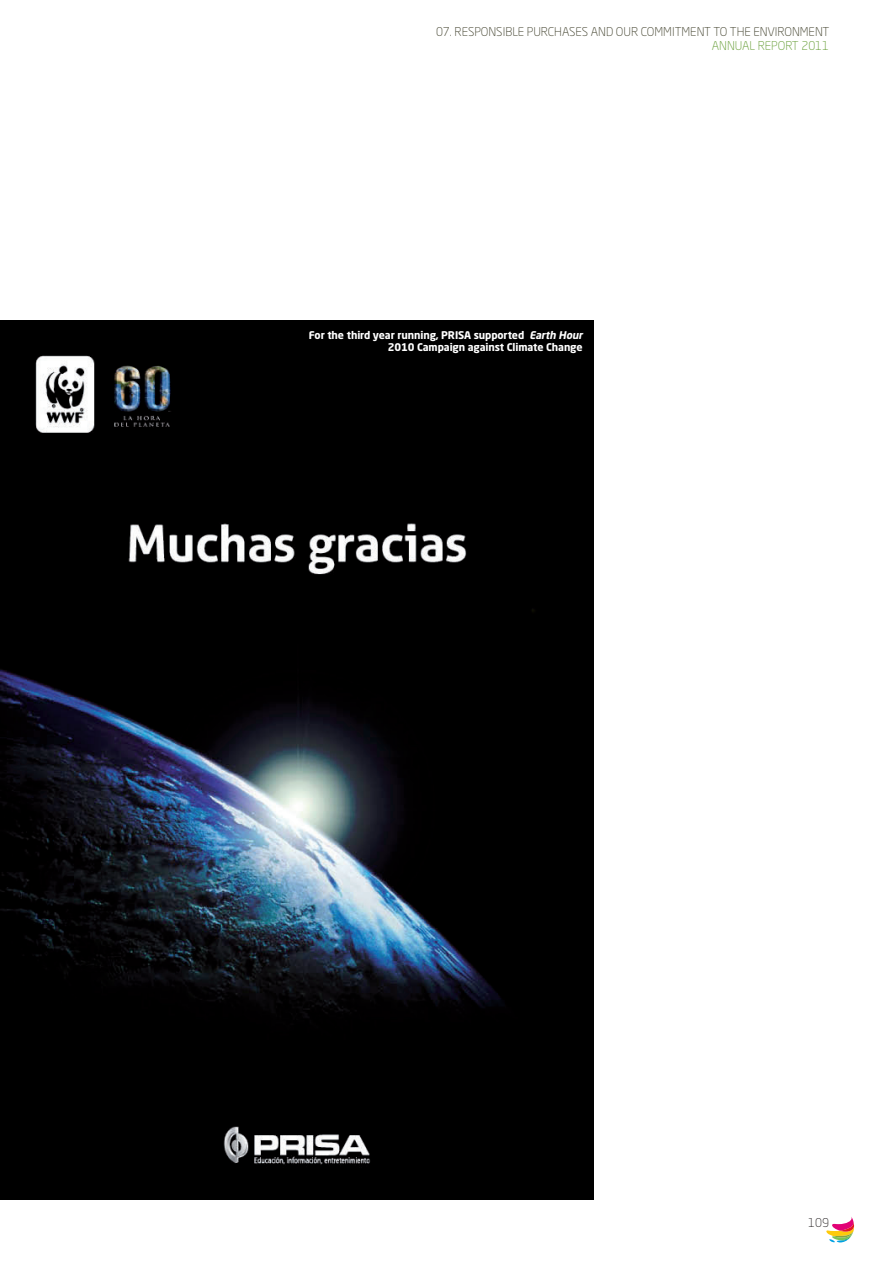
<style>
.page{position:relative;width:893px;height:1263px;background:#fff}
.page>*{position:absolute;margin:0;border:0;box-sizing:border-box;transform-origin:0 0}
.t1{font:300 12px "Neo Sans Pro";letter-spacing:.265em;color:#3e3e29}
.t2{font:300 12px "Neo Sans Pro";color:#629b31}
.t3{font:300 12px "Neo Sans Pro";color:#231f20}
.t4{font:700 10.5px/12.6px "Neo Sans Pro";letter-spacing:-.01em;color:#fff;text-align:right}
.s1{font-style:italic}
</style>
<div class="page">
<svg style="left:826px;top:1217px;width:28px;height:26px"></svg>
<img style="left:0;top:320px;width:593px;height:879px">
<p class="t1" style="left:436px;top:24px;width:140px">07. RESPONSIBLE PURCHASES</p>
<p class="t1" style="left:591px;top:24px;width:240px">AND OUR COMMITMENT TO THE ENVIRONMENT</p>
<p class="t2" style="left:712px;top:38px;width:9px">ANNUAL</p>
<p class="t2" style="left:758px;top:38px;width:73px">REPORT 2011</p>
<p class="t4" style="left:309px;top:328px;width:277px">For the third year running, PRISA supported <span class="s1">Earth Hour<br></span>2010 Campaign against Climate Change</p>
<p class="t3" style="left:808px;top:1215px;width:22px">109</p>
</div>
